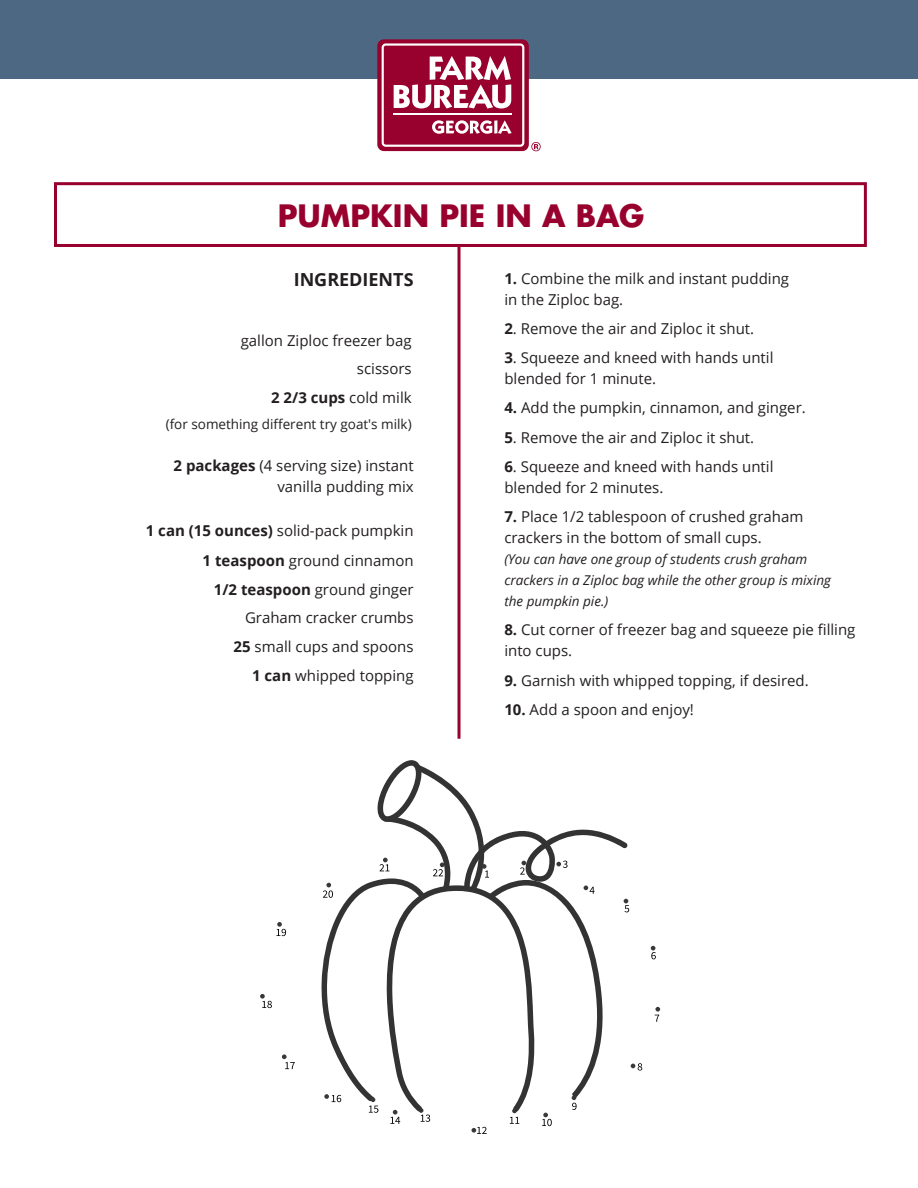
<style>
.page{position:relative;width:918px;height:1188px;background:#fff}
.page>*{position:absolute;margin:0;border:0;box-sizing:border-box;transform-origin:0 0}
.t1{font:700 30px "Futura LT Pro";color:#98012d}
.t2{font:700 18px "Open Sans";color:#231f20}
.t3{font:15px/21px "Open Sans";color:#231f20}
.t4{font:italic 13.5px/21px "Open Sans";color:#231f20}
.t5{font:13.5px "Open Sans";color:#231f20}
.s1{font-weight:700}
</style>
<div class="page">
<hr style="left:458px;top:246px;width:2px;height:493px;background:#98012d">
<div style="left:0;top:0;width:918px;height:79px;background:#4d6882"></div>
<div style="left:377px;top:39px;width:152px;height:112px;background:#98012d;border-radius:7px"></div>
<svg style="left:382px;top:43px;width:142px;height:104px"></svg>
<hr style="left:394px;top:113px;width:118px;height:2px;background:#fff">
<svg style="left:531px;top:142px;width:10px;height:9px"></svg>
<div style="left:54px;top:182px;width:813px;height:65px;border:3px solid #98012d"></div>
<svg style="left:260px;top:760px;width:401px;height:374px"></svg>
<h1 class="t1" style="left:278px;top:193px;width:368px">PUMPKIN PIE IN A BAG</h1>
<p class="t2" style="left:294px;top:267px;width:121px">INGREDIENTS</p>
<p class="t3" style="left:241px;top:326px;width:173px;line-height:28.5px;text-align:right">gallon Ziploc freezer bag scissors<br><span class="s1">2 2/3 cups</span> cold milk</p>
<p class="t5" style="left:166px;top:415px;width:248px">(for something different try goat's milk)</p>
<p class="t3" style="left:174px;top:455px;width:242px;text-align:right"><span class="s1">2 packages</span> (4 serving size) instant vanilla pudding mix</p>
<p class="t3" style="left:146px;top:516px;width:269px;line-height:29.2px;text-align:right"><span class="s1">1 can (15 ounces)</span> solid-pack pumpkin<br><span class="s1">1 teaspoon</span> ground cinnamon<br><span class="s1">1/2 teaspoon</span> ground ginger</p>
<p class="t3" style="left:234px;top:602px;width:182px;line-height:29.2px;text-align:right">Graham cracker crumbs<br><span class="s1">25</span> small cups and spoons<br><span class="s1">1 can</span> whipped topping</p>
<p class="t3" style="left:504px;top:267px;width:286px"><span class="s1">1.</span> Combine the milk and instant pudding in the Ziploc bag.</p>
<p class="t3" style="left:504px;top:318px;width:251px"><span class="s1">2</span>. Remove the air and Ziploc it shut.</p>
<p class="t3" style="left:504px;top:347px;width:271px"><span class="s1">3</span>. Squeeze and kneed with hands until blended for 1 minute.</p>
<p class="t3" style="left:504px;top:397px;width:303px"><span class="s1">4.</span> Add the pumpkin, cinnamon, and ginger.</p>
<p class="t3" style="left:504px;top:426px;width:251px"><span class="s1">5</span>. Remove the air and Ziploc it shut.</p>
<p class="t3" style="left:504px;top:456px;width:271px"><span class="s1">6</span>. Squeeze and kneed with hands until blended for 2 minutes.</p>
<p class="t3" style="left:504px;top:506px;width:301px"><span class="s1">7.</span> Place 1/2 tablespoon of crushed graham crackers in the bottom of small cups.</p>
<p class="t4" style="left:504px;top:548px;width:328px">(You can have one group of students crush graham crackers in a Ziploc bag while the other group is mixing the pumpkin pie.)</p>
<p class="t3" style="left:504px;top:619px;width:353px"><span class="s1">8.</span> Cut corner of freezer bag and squeeze pie filling into cups.</p>
<p class="t3" style="left:504px;top:669px;width:306px"><span class="s1">9.</span> Garnish with whipped topping, if desired.</p>
<p class="t3" style="left:504px;top:699px;width:191px"><span class="s1">10.</span> Add a spoon and enjoy!</p>
</div>
